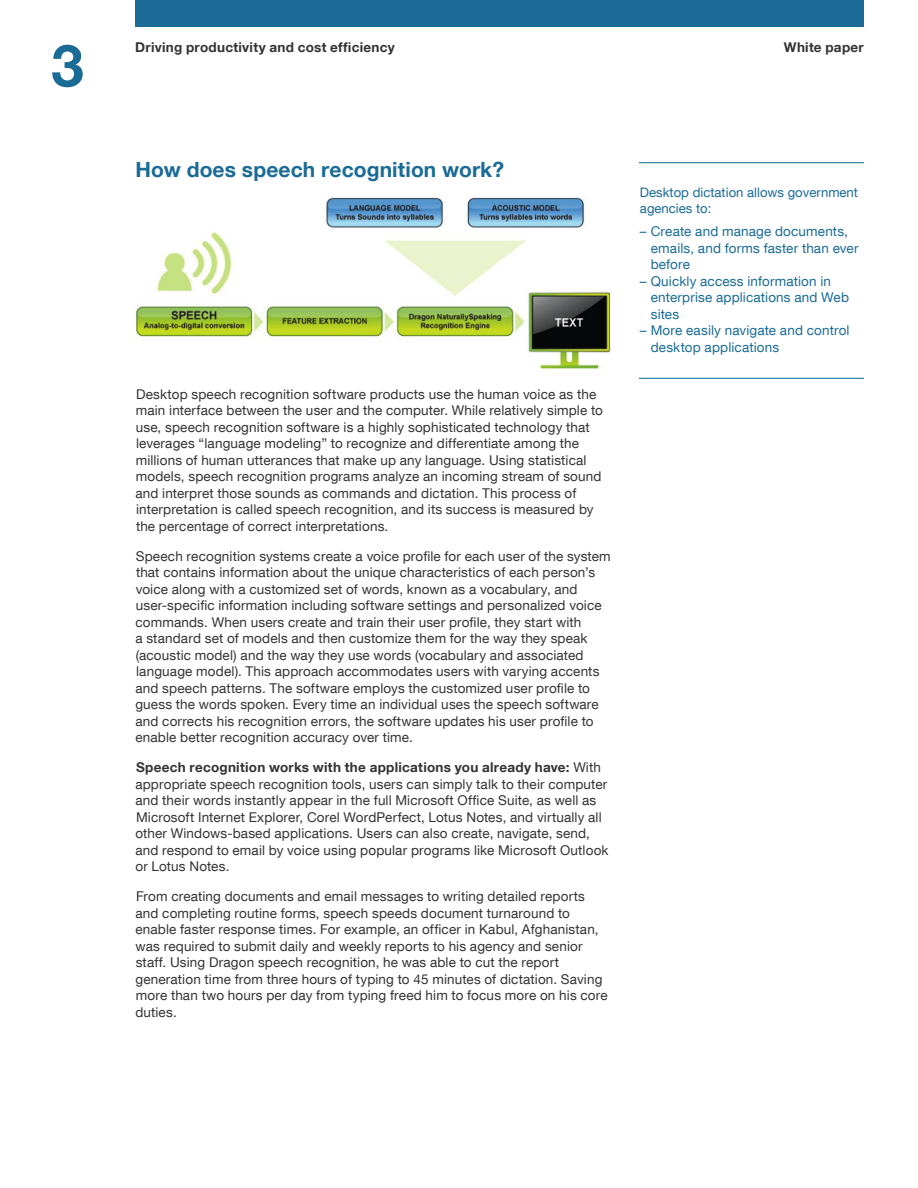
<style>
.page{position:relative;width:918px;height:1188px;background:#fff}
.page>*{position:absolute;margin:0;border:0;box-sizing:border-box;transform-origin:0 0}
.t1{font:700 58.5px "Helvetica Neue LT Com";color:#1a6b96}
.t2{font:700 21px "Helvetica Neue LT Com";letter-spacing:.005em;color:#1a6b96}
.t3{font:13.5px/16.5px "Helvetica Neue LT Com";letter-spacing:.01em;color:#333}
.t4{font:13.5px/16.5px "Helvetica Neue LT Com";letter-spacing:.01em;color:#1a6b96}
.t5{font:700 13.5px "Helvetica Neue LT Com";letter-spacing:.02em;color:#333}
.t6{font:13.2px/15.8px "Helvetica Neue LT Com";color:#1a6b96}
.s1{font-weight:700}
</style>
<div class="page">
<div style="left:135px;top:0;width:729px;height:27px;background:#1a6b96"></div>
<img style="left:136px;top:198px;width:475px;height:170px">
<hr style="left:639px;top:162px;width:225px;height:1px;background:#006b95">
<hr style="left:639px;top:378px;width:225px;height:1px;background:#006b95">
<h1 class="t1" style="left:51px;top:29px;width:34px">3</h1>
<p class="t5" style="left:135px;top:39px;width:261px">Driving productivity and cost efficiency</p>
<p class="t5" style="left:784px;top:39px;width:81px">White paper</p>
<h2 class="t2" style="left:136px;top:157px;width:370px">How does speech recognition work?</h2>
<p class="t3" style="left:135px;top:385px;width:469px">Desktop speech recognition software products use the human voice as the main interface between the user and the computer. While relatively simple to use, speech recognition software is a highly sophisticated technology that leverages “language modeling” to recognize and differentiate among the millions of human utterances that make up any language. Using statistical models, speech recognition programs analyze an incoming stream of sound and interpret those sounds as commands and dictation. This process of interpretation is called speech recognition, and its success is measured by the percentage of correct interpretations.</p>
<p class="t3" style="left:135px;top:547px;width:477px">Speech recognition systems create a voice profile for each user of the system that contains information about the unique characteristics of each person’s voice along with a customized set of words, known as a vocabulary, and user-specific information including software settings and personalized voice commands. When users create and train their user profile, they start with<br>a standard set of models and then customize them for the way they speak (acoustic model) and the way they use words (vocabulary and associated language model). This approach accommodates users with varying accents and speech patterns. The software employs the customized user profile to guess the words spoken. Every time an individual uses the speech software and corrects his recognition errors, the software updates his user profile to enable better recognition accuracy over time.</p>
<p class="t3" style="left:135px;top:759px;width:475px"><span class="s1">Speech recognition works with the applications you already have:</span> With appropriate speech recognition tools, users can simply talk to their computer and their words instantly appear in the full Microsoft Office Suite, as well as Microsoft Internet Explorer, Corel WordPerfect, Lotus Notes, and virtually all other Windows-based applications. Users can also create, navigate, send, and respond to email by voice using popular programs like Microsoft Outlook or Lotus Notes.</p>
<p class="t3" style="left:135px;top:888px;width:474px">From creating documents and email messages to writing detailed reports and completing routine forms, speech speeds document turnaround to enable faster response times. For example, an officer in Kabul, Afghanistan, was required to submit daily and weekly reports to his agency and senior staff. Using Dragon speech recognition, he was able to cut the report generation time from three hours of typing to 45 minutes of dictation. Saving more than two hours per day from typing freed him to focus more on his core duties.</p>
<p class="t6" style="left:640px;top:184px;width:220px">Desktop dictation allows government agencies to:</p>
<p class="t4" style="left:651px;top:223px;width:209px;text-indent:-11px">– Create and manage documents, emails, and forms faster than ever before</p>
<p class="t4" style="left:651px;top:272px;width:200px;text-indent:-11px">– Quickly access information in enterprise applications and Web sites</p>
<p class="t4" style="left:651px;top:322px;width:200px;text-indent:-11px">– More easily navigate and control desktop applications</p>
</div>
